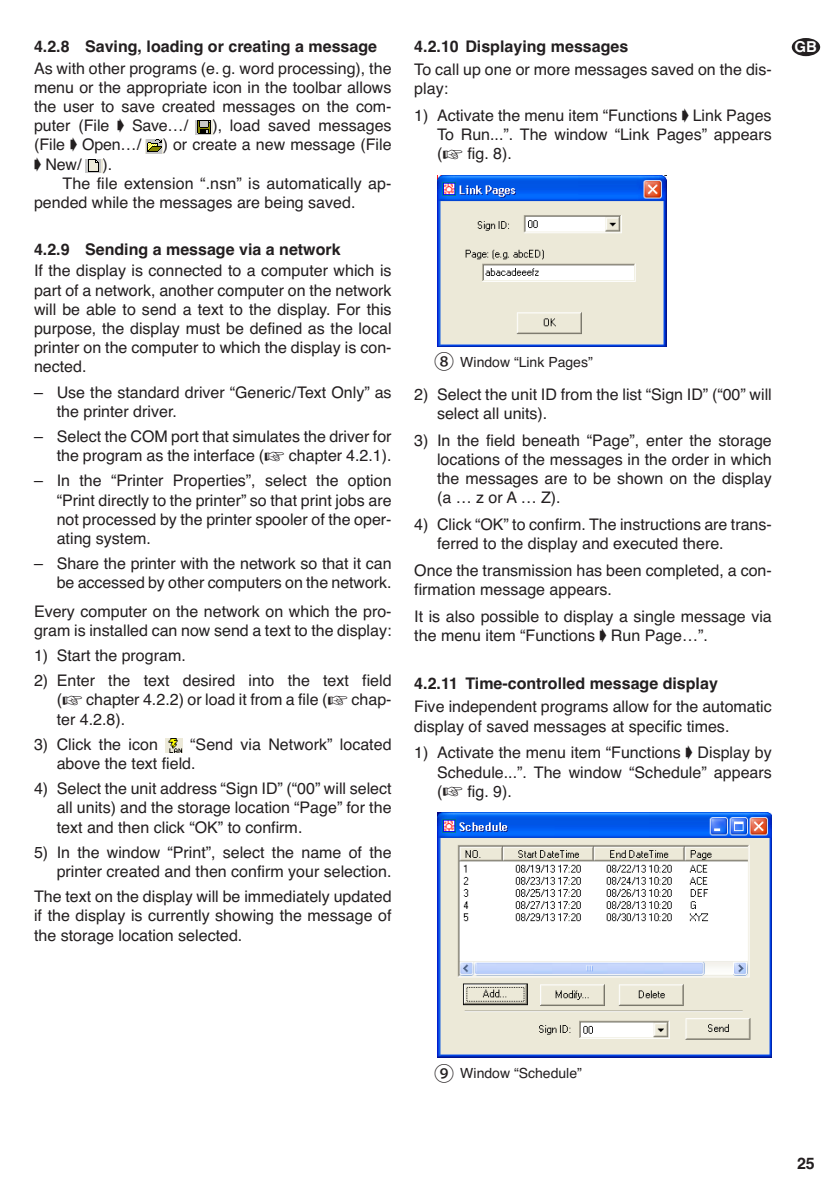
<style>
.page{position:relative;width:840px;height:1191px;background:#fff}
.page>*{position:absolute;margin:0;border:0;box-sizing:border-box;transform-origin:0 0}
.t1{font:16px/19.2px "Helvetica";color:#231f20;text-align:justify}
.t2{font:700 16px "Helvetica";color:#231f20}
.t3{font:700 15px "Helvetica";color:#fff}
.t4{font:14px "Helvetica";color:#231f20}
.s1{font-family:"Koz Go Pro";font-weight:500;font-size:20px}
</style>
<div class="page">
<div style="left:791px;top:38px;width:28px;height:18px;background:#231f20;border-radius:50%"></div>
<img style="left:437px;top:812px;width:333px;height:245px">
<img style="left:437px;top:175px;width:228px;height:172px">
<svg style="left:182px;top:738px;width:1px;height:14px"></svg>
<img style="left:166px;top:738px;width:16px;height:14px">
<svg style="left:85px;top:159px;width:1px;height:13px"></svg>
<img style="left:86px;top:159px;width:16px;height:13px">
<img style="left:145px;top:139px;width:18px;height:14px">
<img style="left:195px;top:120px;width:17px;height:14px">
<p class="t2" style="left:34px;top:40px;width:344px">4.2.8 Saving, loading or creating a message</p>
<p class="t1" style="left:34px;top:60px;width:359px">As with other programs (e. g. word processing), the menu or the appropriate icon in the toolbar allows the user to save created messages on the com&shy;puter (File ➧ Save…/</p>
<p class="t1" style="left:212px;top:117px;width:181px">), load saved messages</p>
<p class="t1" style="left:34px;top:137px;width:108px">(File ➧ Open…/</p>
<p class="t1" style="left:162px;top:137px;width:230px">) or create a new message (File</p>
<p class="t1" style="left:34px;top:156px;width:49px">➧ New/</p>
<p class="t1" style="left:102px;top:156px;width:11px">).</p>
<p class="t1" style="left:62px;top:175px;width:330px">The file extension “.nsn” is automatically ap-</p>
<p class="t1" style="left:34px;top:195px;width:323px">pended while the messages are being saved.</p>
<p class="t2" style="left:34px;top:243px;width:308px">4.2.9 Sending a message via a network</p>
<p class="t1" style="left:34px;top:263px;width:359px">If the display is connected to a computer which is part of a network, another computer on the network will be able to send a text to the display. For this purpose, the display must be defined as the local printer on the computer to which the display is con&shy;nected.</p>
<p class="t1" style="left:57px;top:384px;width:336px;text-indent:-23px">– Use the standard driver “Generic / Text Only” as the printer driver.</p>
<p class="t1" style="left:34px;top:428px;width:359px;text-align:right">– Select the COM port that simulates the driver for the program as the interface (☞ chapter 4.2.1).</p>
<p class="t1" style="left:57px;top:473px;width:336px;text-indent:-23px">– In the “Printer Properties”, select the option “Print directly to the printer” so that print jobs are not processed by the printer spooler of the oper&shy;ating system.</p>
<p class="t1" style="left:34px;top:555px;width:359px;text-align:right">– Share the printer with the network so that it can be accessed by other computers on the network.</p>
<p class="t1" style="left:34px;top:603px;width:359px">Every computer on the network on which the pro&shy;gram is installed can now send a text to the display:</p>
<p class="t1" style="left:34px;top:647px;width:153px">1) Start the program.</p>
<p class="t1" style="left:57px;top:672px;width:336px;text-indent:-23px">2) Enter the text desired into the text field (☞ chapter 4.2.2) or load it from a file (☞ chap&shy;ter 4.2.8).</p>
<p class="t1" style="left:34px;top:736px;width:125px">3) Click the icon</p>
<p class="t1" style="left:57px;top:736px;width:336px;text-indent:133px">“Send via Network” located above the text field.</p>
<p class="t1" style="left:57px;top:780px;width:336px;text-indent:-23px">4) Select the unit address “Sign ID” (“00” will select all units) and the storage location “Page” for the text and then click “OK” to confirm.</p>
<p class="t1" style="left:34px;top:844px;width:359px;text-align:right">5) In the window “Print”, select the name of the printer created and then confirm your selection.</p>
<p class="t1" style="left:34px;top:888px;width:359px">The text on the display will be immediately updated if the display is currently showing the message of the storage location selected.</p>
<p class="t2" style="left:414px;top:40px;width:215px">4.2.10 Displaying messages</p>
<p class="t1" style="left:414px;top:61px;width:359px">To call up one or more messages saved on the dis&shy;play:</p>
<p class="t1" style="left:437px;top:107px;width:336px;text-indent:-23px">1) Activate the menu item “Functions ➧ Link Pages To Run...”. The window “Link Pages” appears (☞ fig. 8).</p>
<p class="t4" style="left:434px;top:356px;width:160px"><span class="s1">⑧</span> Window “Link Pages”</p>
<p class="t1" style="left:437px;top:386px;width:336px;text-indent:-23px">2) Select the unit ID from the list “Sign ID” (“00” will select all units).</p>
<p class="t1" style="left:437px;top:432px;width:336px;text-indent:-23px">3) In the field beneath “Page”, enter the storage locations of the messages in the order in which the messages are to be shown on the display (a … z or A … Z).</p>
<p class="t1" style="left:437px;top:516px;width:336px;text-indent:-23px">4) Click “OK” to confirm. The instructions are trans&shy;ferred to the display and executed there.</p>
<p class="t1" style="left:414px;top:562px;width:359px">Once the transmission has been completed, a con&shy;firmation message appears.</p>
<p class="t1" style="left:414px;top:608px;width:359px">It is also possible to display a single message via the menu item “Functions ➧ Run Page…”.</p>
<p class="t2" style="left:414px;top:677px;width:305px">4.2.11 Time-controlled message display</p>
<p class="t1" style="left:414px;top:699px;width:359px">Five independent programs allow for the automatic display of saved messages at specific times.</p>
<p class="t1" style="left:437px;top:745px;width:336px;text-indent:-23px">1) Activate the menu item “Functions ➧ Display by Schedule...”. The window “Schedule” appears (☞ fig. 9).</p>
<p class="t3" style="left:794px;top:41px;width:24px">GB</p>
<p class="t4" style="left:434px;top:1067px;width:149px"><span class="s1">⑨</span> Window “Schedule”</p>
<p class="t2" style="left:796px;top:1157px;width:19px">25</p>
</div>
